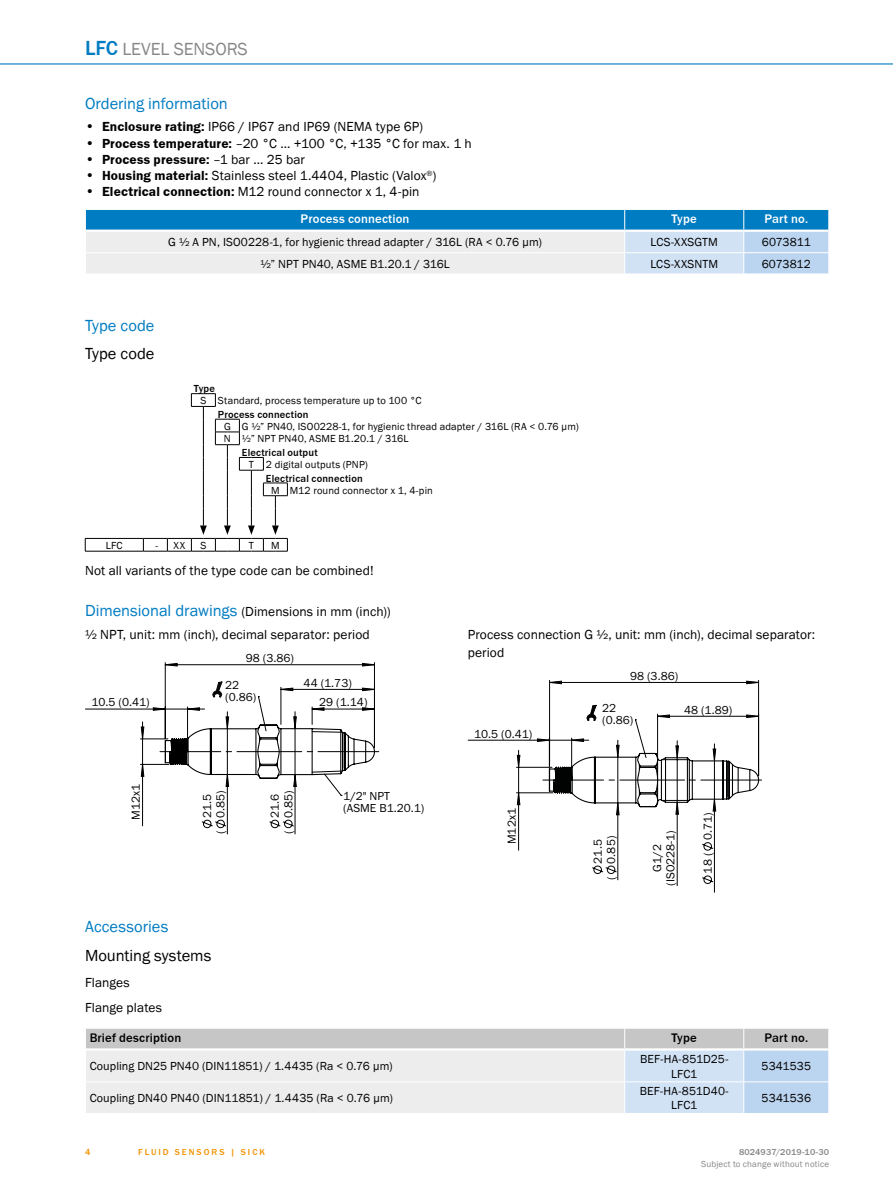
<style>
.page{position:relative;width:893px;height:1188px;background:#fff}
.page>*{position:absolute;margin:0;border:0;box-sizing:border-box;transform-origin:0 0}
.t1{font:18px "SICK Franklin";color:#878787}
.t2{font:16.5px "SICK Franklin";color:#007cc2}
.t3{font:16.5px "SICK Franklin";letter-spacing:-.005em;color:#000}
.t4{font:13.5px/23px "SICK Franklin";letter-spacing:.005em;color:#000}
.t5{font:700 13.5px "SICK Franklin";letter-spacing:.01em;color:#000}
.t6{font:500 12.75px "SICK Franklin";letter-spacing:.01em;color:#fff}
.t7{font:500 12.75px "SICK Franklin";letter-spacing:.01em;color:#000}
.t8{font:12px/13.4px "SICK Franklin";letter-spacing:.005em;color:#000}
.t9{font:12px/13.4px "SICK Franklin";color:#010202;text-align:center}
.t10{font:10.5px/12.8px "SICK Franklin";letter-spacing:.015em;color:#000}
.t11{font:500 10.5px "SICK Franklin";letter-spacing:.02em;color:#000}
.t12{font:9px "SICK Franklin";letter-spacing:.02em;color:#878787}
.t13{font:500 9px "SICK Franklin";letter-spacing:.225em;color:#f39200}
.t14{font:500 9px "SICK Franklin";letter-spacing:.02em;color:#878787}
.s1{font-weight:500;font-size:21px;color:#007cc2}
.s2{font-size:14.25px}
.s3{font-weight:700}
.s4{font-weight:400;font-size:14.25px}
.s5{font-weight:400}
.s6{font-size:16.5px;color:#007cc2}
</style>
<div class="page">
<hr style="left:0;top:63px;width:893px;height:2px;background:#007cc2">
<svg style="left:85px;top:209px;width:744px;height:65px;background:#a2cae2"></svg>
<hr style="left:85px;top:538px;width:58px;height:1px;background:#000">
<svg style="left:85px;top:539px;width:1px;height:12px"></svg>
<hr style="left:85px;top:551px;width:58px;height:1px;background:#000">
<svg style="left:143px;top:393px;width:145px;height:159px"></svg>
<svg style="left:85px;top:662px;width:290px;height:172px"></svg>
<svg style="left:140px;top:663px;width:239px;height:133px"></svg>
<svg style="left:592px;top:865px;width:25px;height:9px"></svg>
<svg style="left:702px;top:875px;width:12px;height:9px"></svg>
<svg style="left:702px;top:842px;width:12px;height:9px"></svg>
<hr style="left:677px;top:802px;width:1px;height:84px;background:#010202">
<hr style="left:617px;top:803px;width:1px;height:77px;background:#010202">
<hr style="left:518px;top:793px;width:1px;height:57px;background:#010202">
<hr style="left:714px;top:799px;width:1px;height:93px;background:#010202">
<hr style="left:468px;top:740px;width:81px;height:1px;background:#010202">
<svg style="left:516px;top:680px;width:245px;height:136px"></svg>
<svg style="left:86px;top:1028px;width:743px;height:85px;background:#dde1e5"></svg>
<hr style="left:744px;top:1048px;width:84px;height:3px;background:#fff">
<hr style="left:624px;top:1051px;width:1px;height:30px;background:#fff">
<hr style="left:743px;top:1051px;width:1px;height:30px;background:#fff">
<hr style="left:828px;top:1049px;width:1px;height:32px;background:#fff">
<hr style="left:85px;top:1081px;width:540px;height:1px;background:#fff">
<hr style="left:625px;top:1081px;width:119px;height:1px;background:#fff">
<hr style="left:624px;top:1082px;width:1px;height:31px;background:#fff">
<hr style="left:744px;top:1081px;width:85px;height:1px;background:#fff">
<hr style="left:743px;top:1082px;width:1px;height:31px;background:#fff">
<hr style="left:828px;top:1082px;width:1px;height:31px;background:#fff">
<h1 class="t1" style="left:85px;top:38px;width:57px"><span class="s1">LFC</span> Level</h1>
<h1 class="t1" style="left:174px;top:38px;width:12px">sensors</h1>
<p class="t2" style="left:85px;top:93px;width:144px">Ordering information</p>
<p class="t4" style="left:85px;top:116px;width:340px"><span class="s2">•</span> <span class="s3">Enclosure rating:</span> IP66 / IP67 and IP69 (NEMA type 6P)</p>
<p class="t4" style="left:85px;top:132px;width:388px"><span class="s2">•</span> <span class="s3">Process temperature:</span> –20 °C ... +100 °C, +135 °C for max. 1 h</p>
<p class="t5" style="left:85px;top:151px;width:221px"><span class="s4">•</span> Process pressure: <span class="s5">–1 bar ... 25 bar</span></p>
<p class="t4" style="left:85px;top:164px;width:353px"><span class="s2">•</span> <span class="s3">Housing material:</span> Stainless steel 1.4404, Plastic (Valox<sup>®</sup>)</p>
<p class="t4" style="left:85px;top:180px;width:336px"><span class="s2">•</span> <span class="s3">Electrical connection:</span> M12 round connector x 1, 4-pin</p>
<p class="t6" style="left:301px;top:211px;width:110px">Process connection</p>
<p class="t6" style="left:672px;top:211px;width:27px">Type</p>
<p class="t6" style="left:764px;top:211px;width:45px">Part no.</p>
<p class="t8" style="left:168px;top:236px;width:375px">G ½ A PN, ISO0228-1, for hygienic thread adapter / 316L (RA &lt; 0.76 µm)</p>
<p class="t8" style="left:650px;top:236px;width:69px">LCS-XXSGTM</p>
<p class="t8" style="left:762px;top:236px;width:50px">6073811</p>
<p class="t8" style="left:260px;top:257px;width:191px">½” NPT PN40, ASME B1.20.1 / 316L</p>
<p class="t8" style="left:650px;top:257px;width:69px">LCS-XXSNTM</p>
<p class="t8" style="left:762px;top:257px;width:51px">6073812</p>
<p class="t2" style="left:85px;top:315px;width:71px">Type code</p>
<p class="t3" style="left:85px;top:343px;width:71px">Type code</p>
<p class="t11" style="left:194px;top:382px;width:22px">Type</p>
<p class="t10" style="left:200px;top:394px;width:223px">S Standard, process temperature up to 100 °C</p>
<p class="t11" style="left:218px;top:408px;width:92px">Process connection</p>
<p class="t10" style="left:224px;top:420px;width:356px">G G ½” PN40, ISO0228-1, for hygienic thread adapter / 316L (RA &lt; 0.76 µm)<br>N ½” NPT PN40, ASME B1.20.1 / 316L</p>
<p class="t11" style="left:242px;top:446px;width:77px">Electrical output</p>
<p class="t10" style="left:249px;top:458px;width:121px">T 2 digital outputs (PNP)</p>
<p class="t11" style="left:266px;top:472px;width:98px">Electrical connection</p>
<p class="t10" style="left:271px;top:484px;width:163px">M M12 round connector x 1, 4-pin</p>
<p class="t10" style="left:106px;top:539px;width:18px">LFC</p>
<p class="t10" style="left:155px;top:539px;width:31px">- XX</p>
<p class="t10" style="left:200px;top:539px;width:7px">S</p>
<p class="t10" style="left:249px;top:539px;width:7px">T</p>
<p class="t10" style="left:271px;top:539px;width:10px">M</p>
<p class="t4" style="left:85px;top:559px;width:290px">Not all variants of the type code can be combined!</p>
<p class="t4" style="left:85px;top:600px;width:307px"><span class="s6">Dimensional drawings</span> (Dimensions in mm (inch)) ½ NPT, unit: mm (inch), decimal separator: period</p>
<p class="t8" style="left:91px;top:696px;width:60px">10.5 (0.41)</p>
<p class="t8" style="left:246px;top:652px;width:50px">98 (3.86)</p>
<p class="t8" style="left:225px;top:679px;width:33px;line-height:12px">22 (0.86)</p>
<p class="t8" style="left:319px;top:673px;width:50px;line-height:19.6px;text-indent:-16px">44 (1.73)<br>29 (1.14)</p>
<p class="t8" style="left:129px;top:820px;width:37px;rotate:-90deg">M12x1</p>
<p class="t8" style="left:201px;top:834px;width:45px;text-align:right;rotate:-90deg">21.5<br>( 0.85)</p>
<p class="t8" style="left:268px;top:834px;width:45px;text-align:right;rotate:-90deg">21.6<br>( 0.85)</p>
<p class="t8" style="left:343px;top:790px;width:83px;line-height:12px">1/2" NPT (ASME B1.20.1)</p>
<p class="t4" style="left:468px;top:625px;width:349px;line-height:17.9px">Process connection G ½, unit: mm (inch), decimal separator: period</p>
<p class="t9" style="left:474px;top:727px;width:60px">10.5 (0.41)</p>
<p class="t9" style="left:505px;top:844px;width:37px;rotate:-90deg">M12x1</p>
<p class="t9" style="left:630px;top:669px;width:50px">98 (3.86)</p>
<p class="t9" style="left:602px;top:703px;width:33px;line-height:12px;text-align:left">22 (0.86)</p>
<p class="t9" style="left:684px;top:703px;width:50px">48 (1.89)</p>
<p class="t9" style="left:591px;top:880px;width:45px;text-align:right;rotate:-90deg">21.5<br>( 0.85)</p>
<p class="t9" style="left:651px;top:886px;width:57px;rotate:-90deg">G1/2 (ISO228-1)</p>
<p class="t9" style="left:701px;top:874px;width:62px;rotate:-90deg">18 ( 0.71)</p>
<p class="t2" style="left:85px;top:916px;width:85px">Accessories</p>
<p class="t3" style="left:85px;top:945px;width:128px">Mounting systems</p>
<p class="t4" style="left:85px;top:970px;width:79px;line-height:25.2px">Flanges<br>Flange plates</p>
<p class="t7" style="left:90px;top:1030px;width:93px">Brief description</p>
<p class="t7" style="left:672px;top:1030px;width:27px">Type</p>
<p class="t7" style="left:764px;top:1030px;width:45px">Part no.</p>
<p class="t8" style="left:90px;top:1060px;width:304px">Coupling DN25 PN40 (DIN11851) / 1.4435 (Ra &lt; 0.76 µm)</p>
<p class="t8" style="left:640px;top:1052px;width:90px;line-height:14.4px;text-align:center">BEF-HA-851D25-<br>LFC1</p>
<p class="t8" style="left:761px;top:1060px;width:51px">5341535</p>
<p class="t8" style="left:90px;top:1092px;width:305px">Coupling DN40 PN40 (DIN11851) / 1.4435 (Ra &lt; 0.76 µm)</p>
<p class="t8" style="left:640px;top:1084px;width:90px;line-height:14.4px;text-align:center">BEF-HA-851D40-<br>LFC1</p>
<p class="t8" style="left:761px;top:1092px;width:51px">5341536</p>
<p class="t13" style="left:85px;top:1146px;width:7px">4</p>
<p class="t13" style="left:138px;top:1146px;width:128px">Fl uid sensors | SI CK</p>
<p class="t14" style="left:739px;top:1146px;width:92px">8024937/2019-10-30</p>
<p class="t12" style="left:701px;top:1159px;width:130px">Subject to change without notice</p>
</div>
